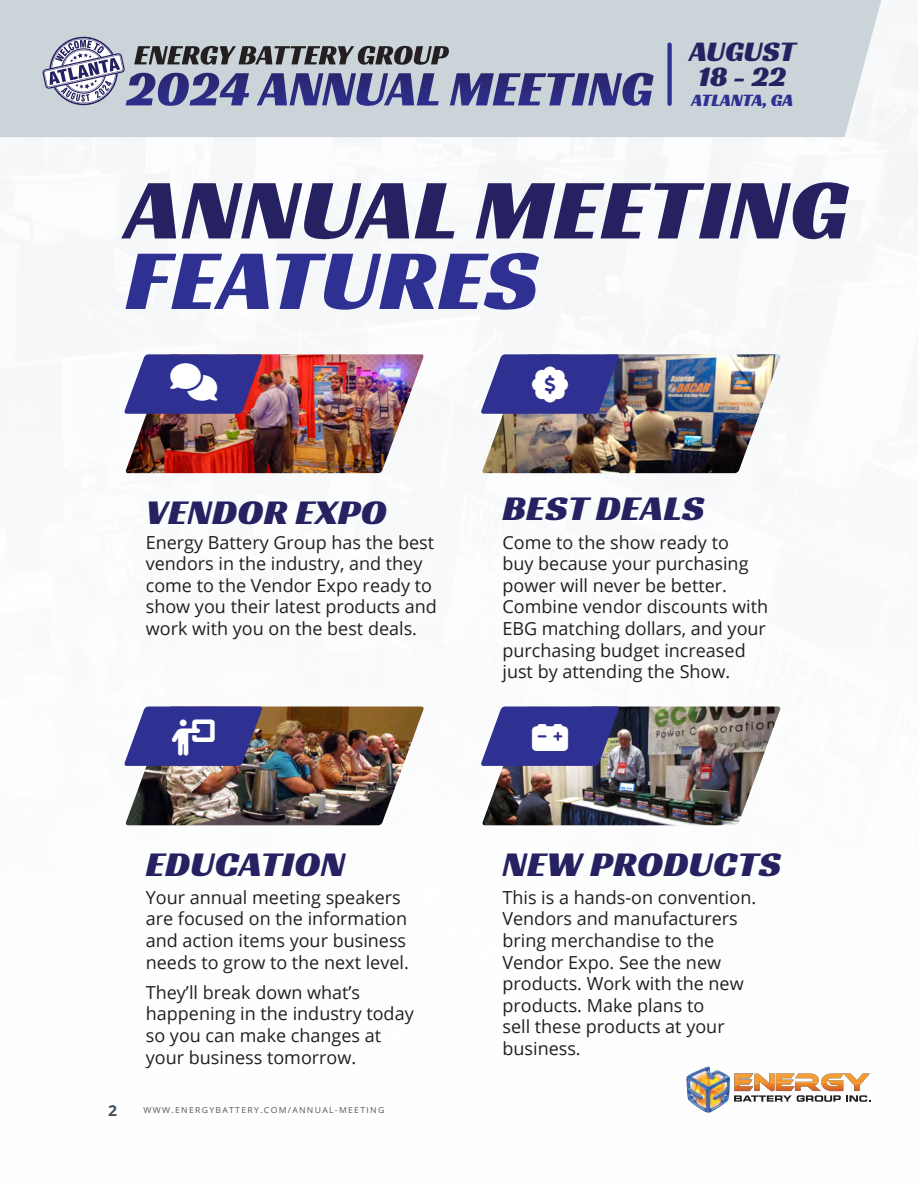
<style>
.page{position:relative;width:918px;height:1188px;background:#fff}
.page>*{position:absolute;margin:0;border:0;box-sizing:border-box;transform-origin:0 0}
.Headline_Huge{font:87px/70.5px "Racing Sans One";letter-spacing:.01em;color:#262261;scale:1.05 1}
.t1{font:37.5px "Font Awesome 6 Pro Solid";color:#fff}
.t2{font:36px "Racing Sans One";letter-spacing:.01em;color:#262261;scale:1.05 1}
.t3{font:36px "Font Awesome 6 Pro Solid";color:#fff}
.t4{font:29.4px/25.3px "Racing Sans One";color:#262261}
.t5{font:18px/21.6px "Open Sans";color:#231f20}
.t6{font:18px "Racing Sans One";color:#2e3092}
.t7{font:700 15px "Open Sans";color:#3d4f59;scale:1.05 1}
.t8{font:8.25px "Open Sans";letter-spacing:.15em;color:#57585a;scale:1.05 1}
.s1{color:#2e3092}
</style>
<div class="page">
<img style="left:125px;top:354px;width:298px;height:119px">
<img style="left:125px;top:707px;width:299px;height:118px">
<img style="left:482px;top:354px;width:299px;height:119px">
<img style="left:482px;top:707px;width:299px;height:118px">
<svg style="left:734px;top:1073px;width:137px;height:29px"></svg>
<img style="left:686px;top:1066px;width:44px;height:47px">
<div style="left:0;top:0;width:889px;height:137px;background:#cbd4d9"></div>
<svg style="left:43px;top:37px;width:611px;height:69px;background:#969ab2"></svg>
<div style="left:667px;top:43px;width:5px;height:63px;background:#2e3092;border-radius:2px"></div>
<svg style="left:124px;top:354px;width:139px;height:60px;background:#4b4193"></svg>
<svg style="left:124px;top:707px;width:139px;height:59px;background:#434395"></svg>
<svg style="left:481px;top:354px;width:139px;height:60px;background:#414397"></svg>
<svg style="left:481px;top:707px;width:139px;height:59px;background:#444698"></svg>
<h3 class="t4" style="left:689px;top:38px;width:108px">AUGUST<br>18 - 22</h3>
<p class="t6" style="left:692px;top:88px;width:103px">ATLANTA, GA</p>
<p class="Headline_Huge" style="left:126px;top:173px;width:690px">ANNUAL MEETING<br><span class="s1">FEATURES</span></p>
<p class="t1" style="left:170px;top:363px;width:49px">□■▼▲</p>
<p class="t3" style="left:532px;top:366px;width:37px">□●●</p>
<p class="t2" style="left:146px;top:489px;width:231px">VENDOR EXPO</p>
<p class="t2" style="left:502px;top:485px;width:194px">BEST DEALS</p>
<p class="t5" style="left:146px;top:531px;width:293px">Energy Battery Group has the best vendors in the industry, and they come to the Vendor Expo ready to show you their latest products and work with you on the best deals.</p>
<p class="t5" style="left:502px;top:531px;width:267px">Come to the show ready to<br>buy because your purchasing power will never be better.<br>Combine vendor discounts with<br>EBG matching dollars, and your purchasing budget increased just by attending the Show.</p>
<p class="t3" style="left:170px;top:719px;width:46px">▲□■●□</p>
<p class="t2" style="left:146px;top:841px;width:191px">EDUCATION</p>
<p class="t2" style="left:502px;top:841px;width:267px">NEW PRODUCTS</p>
<p class="t5" style="left:146px;top:886px;width:265px">Your annual meeting speakers are focused on the information and action items your business needs to grow to the next level.</p>
<p class="t5" style="left:146px;top:981px;width:269px">They’ll break down what’s happening in the industry today so you can make changes at your business tomorrow.</p>
<p class="t5" style="left:502px;top:886px;width:255px">This is a hands-on convention.<br>Vendors and manufacturers bring merchandise to the<br>Vendor Expo. See the new products. Work with the new products. Make plans to<br>sell these products at your business.</p>
<p class="t7" style="left:108px;top:1100px;width:10px">2</p>
<p class="t8" style="left:144px;top:1105px;width:231px">WWW.ENERGYBATTERY.COM/ANNUAL-MEETING</p>
</div>
